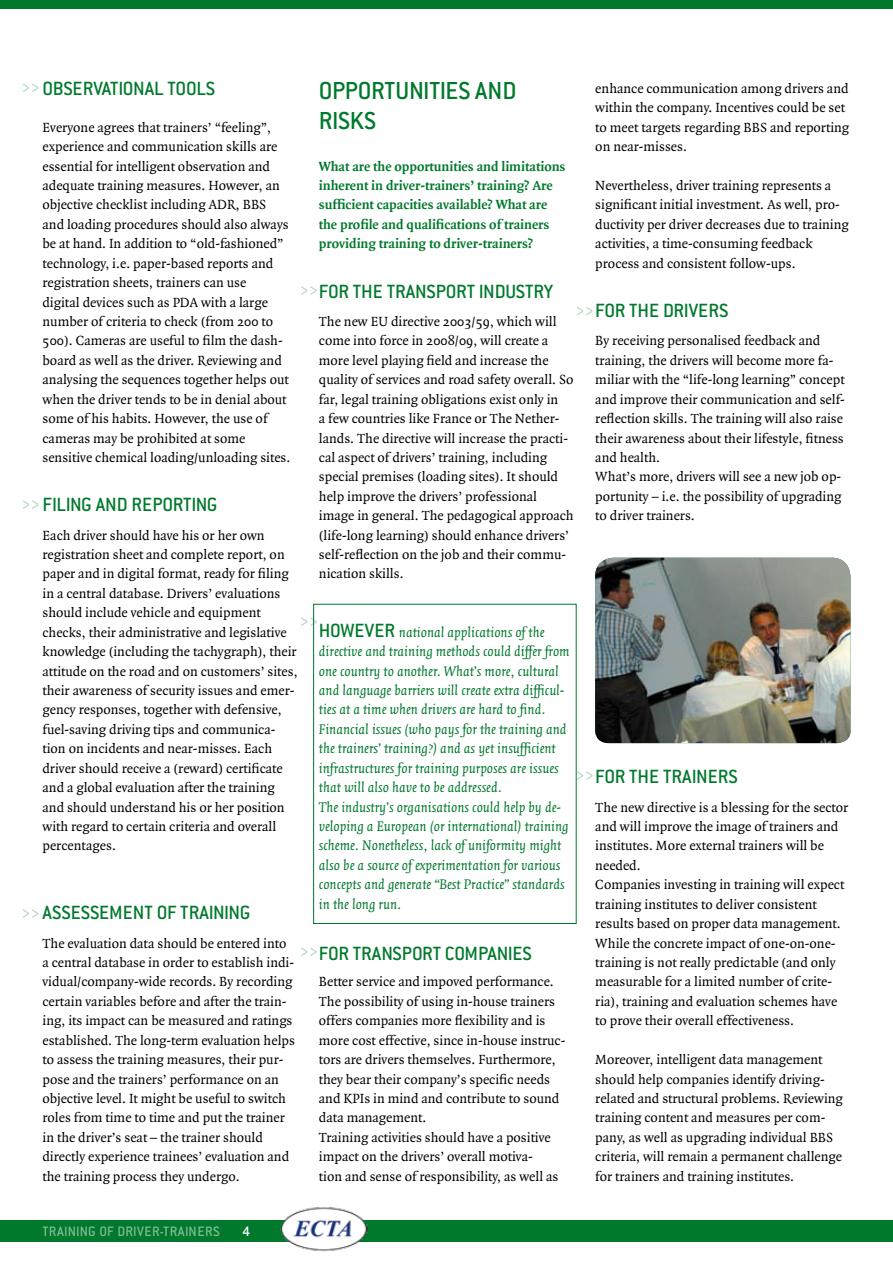
<style>
.page{position:relative;width:893px;height:1263px;background:#fff}
.page>*{position:absolute;margin:0;border:0;box-sizing:border-box;transform-origin:0 0}
.t1{font:500 27px/30px "Conduit ITC";letter-spacing:-.01em;color:#00792c}
.t2{font:500 21px "Conduit ITC";letter-spacing:-.005em;color:#00792c}
.t3{font:italic 15px/19.4px "Quadraat";color:#00792c}
.t4{font:500 15px "Conduit ITC";letter-spacing:.03em;color:#fff}
.t5{font:14.25px/19.4px "Quadraat";color:#000}
.t6{font:700 14.25px/19.4px "Quadraat";color:#00792c}
.s1{font-family:"Conduit ITC";font-weight:500;font-style:normal;font-size:21px}
</style>
<div class="page">
<div style="left:0;top:1220px;width:893px;height:22px;background:#00792c"></div>
<div style="left:0;top:0;width:893px;height:9px;background:#00792c"></div>
<img style="left:595px;top:558px;width:255px;height:185px">
<svg style="left:23px;top:84px;width:15px;height:8px"></svg>
<svg style="left:301px;top:286px;width:16px;height:9px"></svg>
<svg style="left:23px;top:500px;width:15px;height:9px"></svg>
<svg style="left:23px;top:909px;width:15px;height:9px"></svg>
<svg style="left:301px;top:947px;width:16px;height:9px"></svg>
<svg style="left:301px;top:617px;width:16px;height:9px"></svg>
<svg style="left:577px;top:771px;width:15px;height:9px"></svg>
<svg style="left:577px;top:307px;width:15px;height:8px"></svg>
<img style="left:280px;top:1207px;width:87px;height:45px">
<div style="left:313px;top:604px;width:264px;height:320px;border:1px solid #00792c"></div>
<h2 class="t2" style="left:43px;top:77px;width:164px">OBSERVATIONAL TOOLS</h2>
<p class="t5" style="left:43px;top:118px;width:250px">Everyone agrees that trainers’ “feeling”, experience and communication skills are essential for intelligent observation and adequate training measures. However, an objective checklist including ADR, BBS and loading procedures should also always be at hand. In addition to “old-fashioned” technology, i.e. paper-based reports and registration sheets, trainers can use<br>digital devices such as PDA with a large number of criteria to check (from 200 to 500). Cameras are useful to film the dash&shy;board as well as the driver. Reviewing and analysing the sequences together helps out when the driver tends to be in denial about some of his habits. However, the use of cameras may be prohibited at some sensitive chemical loading/unloading sites.</p>
<h2 class="t2" style="left:43px;top:493px;width:174px">FILING AND REPORTING</h2>
<p class="t5" style="left:43px;top:526px;width:257px">Each driver should have his or her own registration sheet and complete report, on paper and in digital format, ready for filing in a central database. Drivers’ evaluations should include vehicle and equipment checks, their administrative and legislative knowledge (including the tachygraph), their attitude on the road and on customers’ sites, their awareness of security issues and emer&shy;gency responses, together with defensive, fuel-saving driving tips and communica&shy;tion on incidents and near-misses. Each driver should receive a (reward) certificate and a global evaluation after the training and should understand his or her position with regard to certain criteria and overall percentages.</p>
<h2 class="t2" style="left:43px;top:901px;width:148px">ASSESSEMENT OF TRAININ</h2>
<h2 class="t2" style="left:240px;top:901px;width:12px">G</h2>
<p class="t5" style="left:43px;top:934px;width:254px">The evaluation data should be entered into a central database in order to establish indi&shy;vidual/company-wide records. By recording certain variables before and after the train&shy;ing, its impact can be measured and ratings established. The long-term evaluation helps to assess the training measures, their pur&shy;pose and the trainers’ performance on an objective level. It might be useful to switch roles from time to time and put the trainer in the driver’s seat – the trainer should directly experience trainees’ evaluation and the training process they undergo.</p>
<p class="t4" style="left:43px;top:1223px;width:179px">TRAINING OF DRIVER-TRAINERS</p>
<p class="t4" style="left:242px;top:1223px;width:9px">4</p>
<h1 class="t1" style="left:319px;top:75px;width:199px">OPPORTUNITIES AND<br>RISKS</h1>
<p class="t6" style="left:319px;top:157px;width:248px">What are the opportunities and limitations inherent in driver-trainers’ training? Are sufficient capacities available? What are the profile and qualifications of trainers providing training to driver-trainers?</p>
<h2 class="t2" style="left:319px;top:279px;width:236px">FOR THE TRANSPORT INDUSTRY</h2>
<p class="t5" style="left:319px;top:312px;width:256px">The new EU directive 2003/59, which will come into force in 2008/09, will create a more level playing field and increase the quality of services and road safety overall. So far, legal training obligations exist only in<br>a few countries like France or The Nether&shy;lands. The directive will increase the practi&shy;cal aspect of drivers’ training, including special premises (loading sites). It should help improve the drivers’ professional image in general. The pedagogical approach (life-long learning) should enhance drivers’ self-reflection on the job and their commu&shy;nication skills.</p>
<p class="t3" style="left:319px;top:623px;width:252px"><span class="s1">HOWEVER</span> national applications of the directive and training methods could differ from one country to another. What’s more, cultural and language barriers will create extra difficul&shy;ties at a time when drivers are hard to find.<br>Financial issues (who pays for the training and the trainers’ training?) and as yet insufficient infrastructures for training purposes are issues that will also have to be addressed.<br>The industry’s organisations could help by de&shy;veloping a European (or international) training scheme. Nonetheless, lack of uniformity might also be a source of experimentation for various concepts and generate “Best Practice” standards in the long run.</p>
<h2 class="t2" style="left:319px;top:941px;width:213px">FOR TRANSPORT COMPANIES</h2>
<p class="t5" style="left:319px;top:973px;width:248px">Better service and impoved performance.<br>The possibility of using in-house trainers offers companies more flexibility and is more cost effective, since in-house instruc&shy;tors are drivers themselves. Furthermore, they bear their company’s specific needs and KPIs in mind and contribute to sound data management.<br>Training activities should have a positive impact on the drivers’ overall motiva-<br>tion and sense of responsibility, as well as</p>
<p class="t5" style="left:595px;top:79px;width:255px">enhance communication among drivers and within the company. Incentives could be set to meet targets regarding BBS and reporting on near-misses.</p>
<p class="t5" style="left:595px;top:176px;width:255px">Nevertheless, driver training represents a significant initial investment. As well, pro&shy;ductivity per driver decreases due to training activities, a time-consuming feedback process and consistent follow-ups.</p>
<h2 class="t2" style="left:595px;top:299px;width:133px">FOR THE DRIVERS</h2>
<p class="t5" style="left:595px;top:332px;width:251px">By receiving personalised feedback and training, the drivers will become more fa&shy;miliar with the “life-long learning” concept and improve their communication and self&shy;reflection skills. The training will also raise their awareness about their lifestyle, fitness and health.<br>What’s more, drivers will see a new job op&shy;portunity – i.e. the possibility of upgrading to driver trainers.</p>
<h2 class="t2" style="left:595px;top:765px;width:143px">FOR THE TRAINERS</h2>
<p class="t5" style="left:595px;top:798px;width:254px">The new directive is a blessing for the sector and will improve the image of trainers and institutes. More external trainers will be needed.<br>Companies investing in training will expect training institutes to deliver consistent results based on proper data management.<br>While the concrete impact of one-on-one&shy;training is not really predictable (and only measurable for a limited number of crite&shy;ria), training and evaluation schemes have to prove their overall effectiveness.</p>
<p class="t5" style="left:595px;top:1050px;width:249px">Moreover, intelligent data management should help companies identify driving&shy;related and structural problems. Reviewing training content and measures per com&shy;pany, as well as upgrading individual BBS criteria, will remain a permanent challenge for trainers and training institutes.</p>
</div>
